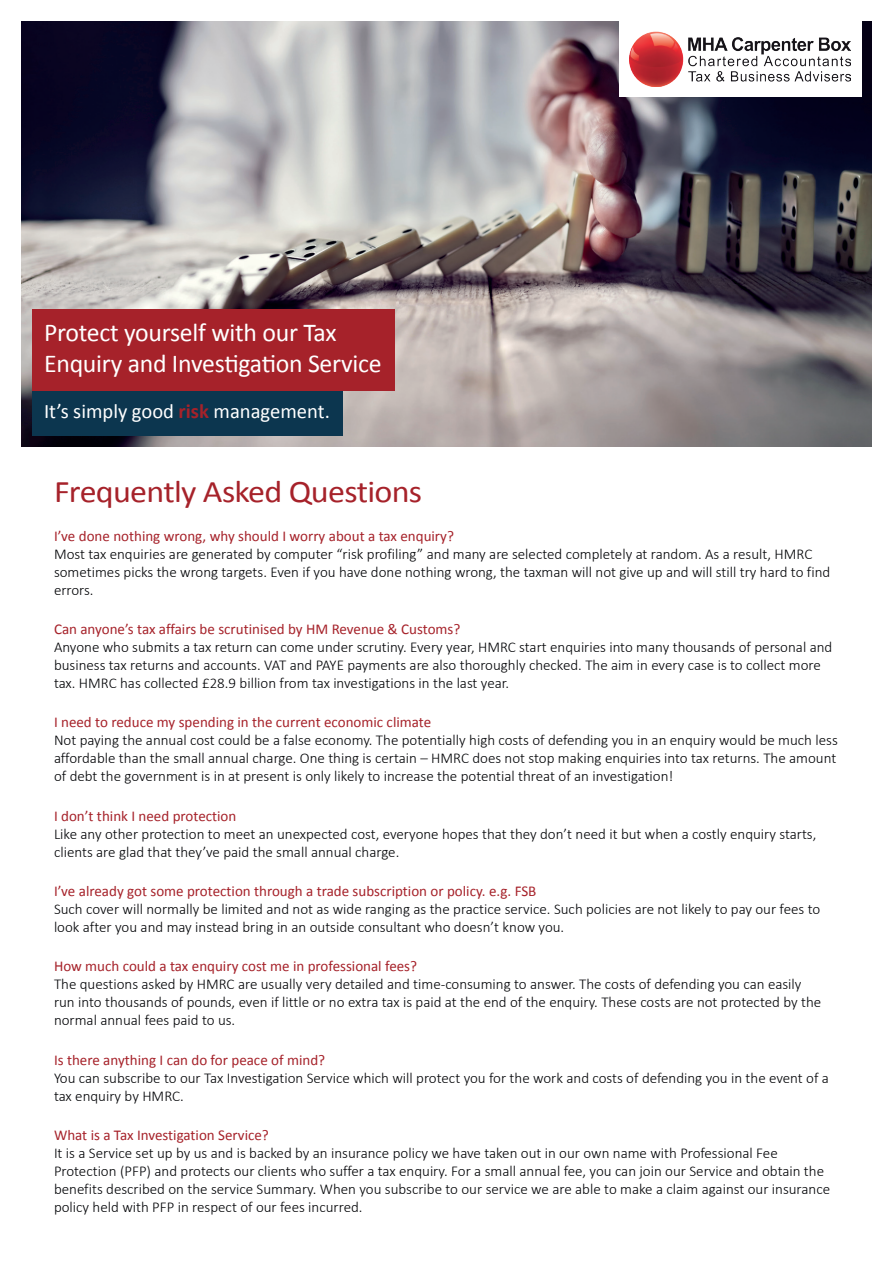
<style>
.page{position:relative;width:893px;height:1263px;background:#fff}
.page>*{position:absolute;margin:0;border:0;box-sizing:border-box;transform-origin:0 0}
.Body_Copy{font:31.5px "Calibri";letter-spacing:-.02em;color:#a6222a;scale:1.08 1}
.t1{font:25.8px/30.9px "Calibri";letter-spacing:-.01em;color:#fff}
.t2{font:20.7px "Calibri";color:#fff}
.t3{font:300 15px/18px "Calibri";color:#010205}
.t4{font:15px "Calibri";color:#a6222a}
.s1{font-weight:700;color:#a6222a}
</style>
<div class="page">
<img style="left:21px;top:21px;width:851px;height:425px">
<div style="left:619px;top:21px;width:242px;height:76px;background:#fff"></div>
<div style="left:32px;top:391px;width:310px;height:45px;background:#0c364f"></div>
<div style="left:32px;top:309px;width:363px;height:82px;background:#a6222a"></div>
<img style="left:630px;top:32px;width:220px;height:54px">
<h2 class="t1" style="left:44px;top:316px;width:339px">Protect yourself with our Tax<br>Enquiry and Investigation Service</h2>
<h3 class="t2" style="left:44px;top:397px;width:287px">It’s simply good <span class="s1">risk</span> management.</h3>
<p class="Body_Copy" style="left:54px;top:470px;width:342px">Frequently Asked Questions</p>
<p class="t4" style="left:54px;top:525px;width:402px">I’ve done nothing wrong, why should I worry about a tax enquiry?</p>
<p class="t3" style="left:54px;top:545px;width:778px">Most tax enquiries are generated by computer “risk profiling” and many are selected completely at random. As a result, HMRC sometimes picks the wrong targets. Even if you have done nothing wrong, the taxman will not give up and will still try hard to find errors.</p>
<p class="t4" style="left:54px;top:619px;width:408px">Can anyone’s tax affairs be scrutinised by HM Revenue &amp; Customs?</p>
<p class="t3" style="left:54px;top:638px;width:780px">Anyone who submits a tax return can come under scrutiny. Every year, HMRC start enquiries into many thousands of personal and business tax returns and accounts. VAT and PAYE payments are also thoroughly checked. The aim in every case is to collect more tax. HMRC has collected £28.9 billion from tax investigations in the last year.</p>
<p class="t4" style="left:54px;top:712px;width:379px">I need to reduce my spending in the current economic climate</p>
<p class="t3" style="left:54px;top:731px;width:785px;text-align:justify">Not paying the annual cost could be a false economy. The potentially high costs of defending you in an enquiry would be much less affordable than the small annual charge. One thing is certain – HMRC does not stop making enquiries into tax returns. The amount of debt the government is in at present is only likely to increase the potential threat of an investigation!</p>
<p class="t4" style="left:54px;top:805px;width:184px">I don’t think I need protection</p>
<p class="t3" style="left:54px;top:825px;width:764px">Like any other protection to meet an unexpected cost, everyone hopes that they don’t need it but when a costly enquiry starts, clients are glad that they’ve paid the small annual charge.</p>
<p class="t4" style="left:54px;top:881px;width:484px">I’ve already got some protection through a trade subscription or policy. e.g. FSB</p>
<p class="t3" style="left:54px;top:900px;width:768px">Such cover will normally be limited and not as wide ranging as the practice service. Such policies are not likely to pay our fees to look after you and may instead bring in an outside consultant who doesn’t know you.</p>
<p class="t4" style="left:54px;top:956px;width:365px">How much could a tax enquiry cost me in professional fees?</p>
<p class="t3" style="left:54px;top:975px;width:769px">The questions asked by HMRC are usually very detailed and time-consuming to answer. The costs of defending you can easily run into thousands of pounds, even if little or no extra tax is paid at the end of the enquiry. These costs are not protected by the normal annual fees paid to us.</p>
<p class="t4" style="left:54px;top:1049px;width:273px">Is there anything I can do for peace of mind?</p>
<p class="t3" style="left:54px;top:1068px;width:776px">You can subscribe to our Tax Investigation Service which will protect you for the work and costs of defending you in the event of a tax enquiry by HMRC.</p>
<p class="t4" style="left:54px;top:1124px;width:216px">What is a Tax Investigation Service?</p>
<p class="t3" style="left:54px;top:1144px;width:778px">It is a Service set up by us and is backed by an insurance policy we have taken out in our own name with Professional Fee Protection (PFP) and protects our clients who suffer a tax enquiry. For a small annual fee, you can join our Service and obtain the benefits described on the service Summary. When you subscribe to our service we are able to make a claim against our insurance policy held with PFP in respect of our fees incurred.</p>
</div>
